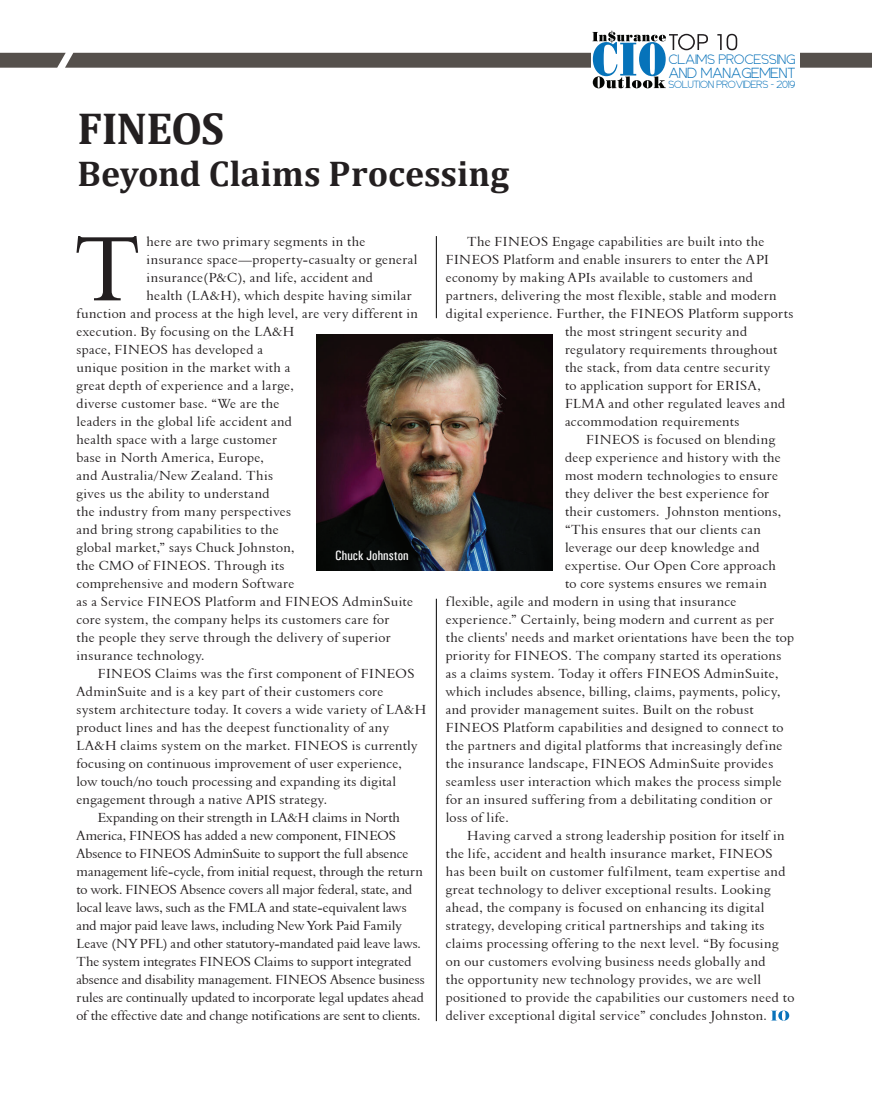
<style>
.page{position:relative;width:872px;height:1106px;background:#fff}
.page>*{position:absolute;margin:0;border:0;box-sizing:border-box;transform-origin:0 0}
.t1{font:94.5px "Aldine 401 BT Roman A";color:#231f20}
.t2{font:700 45px "Cambria";letter-spacing:-.02em;color:#231f20}
.t3{font:700 36px "Cambria";color:#231f20}
.t4{font:15px "Sanseriffic";letter-spacing:.02em;color:#0972b9}
.t5{font:13.95px "Sanseriffic";letter-spacing:.02em;color:#0972b9}
.t6{font:13.5px "Aldine 401 BT Roman A";letter-spacing:.02em;color:#231f20}
.t7{font:13.5px "Aldine 401 BT Roman A";letter-spacing:-.005em;color:#231f20}
.t8{font:13.5px "Aldine 401 BT Roman A";color:#231f20}
.t9{font:13.5px "Aldine 401 BT Roman A";letter-spacing:-.01em;color:#231f20}
.t10{font:13.5px "Univers Condensed";color:#fff}
.t11{font:10.65px "Sanseriffic";color:#0972b9}
</style>
<div class="page">
<svg style="left:771px;top:1010px;width:18px;height:10px"></svg>
<hr style="left:436px;top:598px;width:1px;height:423px;background:#000">
<hr style="left:436px;top:236px;width:1px;height:82px;background:#000">
<svg style="left:0;top:30px;width:872px;height:58px"></svg>
<img style="left:317px;top:335px;width:235px;height:235px">
<h2 class="t2" style="left:78px;top:97px;width:148px">FINEOS</h2>
<h3 class="t3" style="left:78px;top:149px;width:433px">Beyond Claims Processing</h3>
<p class="t5" style="left:669px;top:51px;width:128px">CLAIMS PROCESSING</p>
<p class="t4" style="left:669px;top:64px;width:128px">AND MANAGEMENT</p>
<p class="t11" style="left:669px;top:79px;width:128px">SOLUTION PROVIDERS - 2019</p>
<h1 class="t1" style="left:74px;top:211px;width:68px">T</h1>
<p class="t6" style="left:147px;top:233px;width:220px">here are two primary segments in the</p>
<p class="t6" style="left:147px;top:251px;width:272px">insurance space—property-casualty or general</p>
<p class="t6" style="left:147px;top:269px;width:228px">insurance(P&amp;C), and life, accident and</p>
<p class="t6" style="left:147px;top:287px;width:267px">health (LA&amp;H), which despite having similar</p>
<p class="t6" style="left:76px;top:305px;width:343px">function and process at the high level, are very different in</p>
<p class="t6" style="left:76px;top:323px;width:219px">execution. By focusing on the LA&amp;H</p>
<p class="t6" style="left:76px;top:341px;width:188px">space, FINEOS has developed a</p>
<p class="t6" style="left:76px;top:359px;width:215px">unique position in the market with a</p>
<p class="t6" style="left:76px;top:377px;width:219px">great depth of experience and a large,</p>
<p class="t6" style="left:76px;top:395px;width:205px">diverse customer base. “We are the</p>
<p class="t6" style="left:76px;top:413px;width:217px">leaders in the global life accident and</p>
<p class="t6" style="left:76px;top:431px;width:202px">health space with a large customer</p>
<p class="t6" style="left:76px;top:449px;width:189px">base in North America, Europe,</p>
<p class="t6" style="left:76px;top:467px;width:198px">and Australia/New Zealand. This</p>
<p class="t6" style="left:76px;top:485px;width:195px">gives us the ability to understand</p>
<p class="t6" style="left:76px;top:503px;width:216px">the industry from many perspectives</p>
<p class="t6" style="left:76px;top:521px;width:204px">and bring strong capabilities to the</p>
<p class="t6" style="left:76px;top:539px;width:220px">global market,” says Chuck Johnston,</p>
<p class="t6" style="left:76px;top:557px;width:209px">the CMO of FINEOS. Through its</p>
<p class="t6" style="left:76px;top:575px;width:219px">comprehensive and modern Software</p>
<p class="t6" style="left:76px;top:593px;width:338px">as a Service FINEOS Platform and FINEOS AdminSuite</p>
<p class="t6" style="left:76px;top:611px;width:314px">core system, the company helps its customers care for</p>
<p class="t6" style="left:76px;top:629px;width:316px">the people they serve through the delivery of superior</p>
<p class="t6" style="left:76px;top:647px;width:130px">insurance technology.</p>
<p class="t6" style="left:98px;top:665px;width:318px">FINEOS Claims was the first component of FINEOS</p>
<p class="t6" style="left:76px;top:683px;width:308px">AdminSuite and is a key part of their customers core</p>
<p class="t6" style="left:76px;top:701px;width:351px">system architecture today. It covers a wide variety of LA&amp;H</p>
<p class="t6" style="left:76px;top:719px;width:314px">product lines and has the deepest functionality of any</p>
<p class="t6" style="left:76px;top:737px;width:342px">LA&amp;H claims system on the market. FINEOS is currently</p>
<p class="t6" style="left:76px;top:755px;width:327px">focusing on continuous improvement of user experience,</p>
<p class="t6" style="left:76px;top:773px;width:321px">low touch/no touch processing and expanding its digital</p>
<p class="t6" style="left:76px;top:791px;width:252px">engagement through a native APIS strategy.</p>
<p class="t6" style="left:98px;top:809px;width:304px">Expanding on their strength in LA&amp;H claims in North</p>
<p class="t7" style="left:76px;top:827px;width:321px">America, FINEOS has added a new component, FINEOS</p>
<p class="t7" style="left:76px;top:845px;width:333px">Absence to FINEOS AdminSuite to support the full absence</p>
<p class="t8" style="left:76px;top:863px;width:348px">management life-cycle, from initial request, through the return</p>
<p class="t7" style="left:76px;top:881px;width:337px">to work. FINEOS Absence covers all major federal, state, and</p>
<p class="t7" style="left:76px;top:899px;width:332px">local leave laws, such as the FMLA and state-equivalent laws</p>
<p class="t9" style="left:76px;top:917px;width:327px">and major paid leave laws, including New York Paid Family</p>
<p class="t7" style="left:76px;top:935px;width:346px">Leave (NY PFL) and other statutory-mandated paid leave laws.</p>
<p class="t8" style="left:76px;top:953px;width:336px">The system integrates FINEOS Claims to support integrated</p>
<p class="t7" style="left:76px;top:971px;width:350px">absence and disability management. FINEOS Absence business</p>
<p class="t8" style="left:76px;top:989px;width:349px">rules are continually updated to incorporate legal updates ahead</p>
<p class="t7" style="left:76px;top:1007px;width:345px">of the effective date and change notifications are sent to clients.</p>
<p class="t10" style="left:335px;top:548px;width:75px">Chuck Johnston</p>
<p class="t6" style="left:467px;top:233px;width:299px">The FINEOS Engage capabilities are built into the</p>
<p class="t6" style="left:446px;top:251px;width:324px">FINEOS Platform and enable insurers to enter the API</p>
<p class="t6" style="left:446px;top:269px;width:309px">economy by making APIs available to customers and</p>
<p class="t6" style="left:446px;top:287px;width:332px">partners, delivering the most flexible, stable and modern</p>
<p class="t6" style="left:446px;top:305px;width:349px">digital experience. Further, the FINEOS Platform supports</p>
<p class="t6" style="left:565px;top:323px;width:184px">the most stringent security and</p>
<p class="t6" style="left:565px;top:341px;width:214px">regulatory requirements throughout</p>
<p class="t6" style="left:565px;top:359px;width:207px">the stack, from data centre security</p>
<p class="t6" style="left:565px;top:377px;width:197px">to application support for ERISA,</p>
<p class="t6" style="left:565px;top:395px;width:222px">FLMA and other regulated leaves and</p>
<p class="t6" style="left:565px;top:413px;width:176px">accommodation requirements</p>
<p class="t6" style="left:586px;top:431px;width:190px">FINEOS is focused on blending</p>
<p class="t6" style="left:565px;top:449px;width:217px">deep experience and history with the</p>
<p class="t6" style="left:565px;top:467px;width:215px">most modern technologies to ensure</p>
<p class="t6" style="left:565px;top:485px;width:206px">they deliver the best experience for</p>
<p class="t6" style="left:565px;top:503px;width:218px">their customers. Johnston mentions,</p>
<p class="t6" style="left:565px;top:521px;width:198px">“This ensures that our clients can</p>
<p class="t6" style="left:565px;top:539px;width:196px">leverage our deep knowledge and</p>
<p class="t6" style="left:565px;top:557px;width:212px">expertise. Our Open Core approach</p>
<p class="t6" style="left:565px;top:575px;width:203px">to core systems ensures we remain</p>
<p class="t6" style="left:446px;top:593px;width:292px">flexible, agile and modern in using that insurance</p>
<p class="t6" style="left:446px;top:611px;width:330px">experience.” Certainly, being modern and current as per</p>
<p class="t6" style="left:446px;top:629px;width:350px">the clients' needs and market orientations have been the top</p>
<p class="t6" style="left:446px;top:647px;width:337px">priority for FINEOS. The company started its operations</p>
<p class="t6" style="left:446px;top:665px;width:334px">as a claims system. Today it offers FINEOS AdminSuite,</p>
<p class="t6" style="left:446px;top:683px;width:336px">which includes absence, billing, claims, payments, policy,</p>
<p class="t6" style="left:446px;top:701px;width:309px">and provider management suites. Built on the robust</p>
<p class="t6" style="left:446px;top:719px;width:339px">FINEOS Platform capabilities and designed to connect to</p>
<p class="t6" style="left:446px;top:737px;width:338px">the partners and digital platforms that increasingly define</p>
<p class="t6" style="left:446px;top:755px;width:329px">the insurance landscape, FINEOS AdminSuite provides</p>
<p class="t6" style="left:446px;top:773px;width:338px">seamless user interaction which makes the process simple</p>
<p class="t6" style="left:446px;top:791px;width:328px">for an insured suffering from a debilitating condition or</p>
<p class="t6" style="left:446px;top:809px;width:64px">loss of life.</p>
<p class="t6" style="left:467px;top:827px;width:319px">Having carved a strong leadership position for itself in</p>
<p class="t6" style="left:446px;top:845px;width:328px">the life, accident and health insurance market, FINEOS</p>
<p class="t6" style="left:446px;top:863px;width:341px">has been built on customer fulfilment, team expertise and</p>
<p class="t6" style="left:446px;top:881px;width:326px">great technology to deliver exceptional results. Looking</p>
<p class="t6" style="left:446px;top:899px;width:320px">ahead, the company is focused on enhancing its digital</p>
<p class="t6" style="left:446px;top:917px;width:320px">strategy, developing critical partnerships and taking its</p>
<p class="t6" style="left:446px;top:935px;width:334px">claims processing offering to the next level. “By focusing</p>
<p class="t6" style="left:446px;top:953px;width:321px">on our customers evolving business needs globally and</p>
<p class="t6" style="left:446px;top:971px;width:317px">the opportunity new technology provides, we are well</p>
<p class="t6" style="left:446px;top:989px;width:350px">positioned to provide the capabilities our customers need to</p>
<p class="t6" style="left:446px;top:1007px;width:323px">deliver exceptional digital service” concludes Johnston.</p>
</div>
